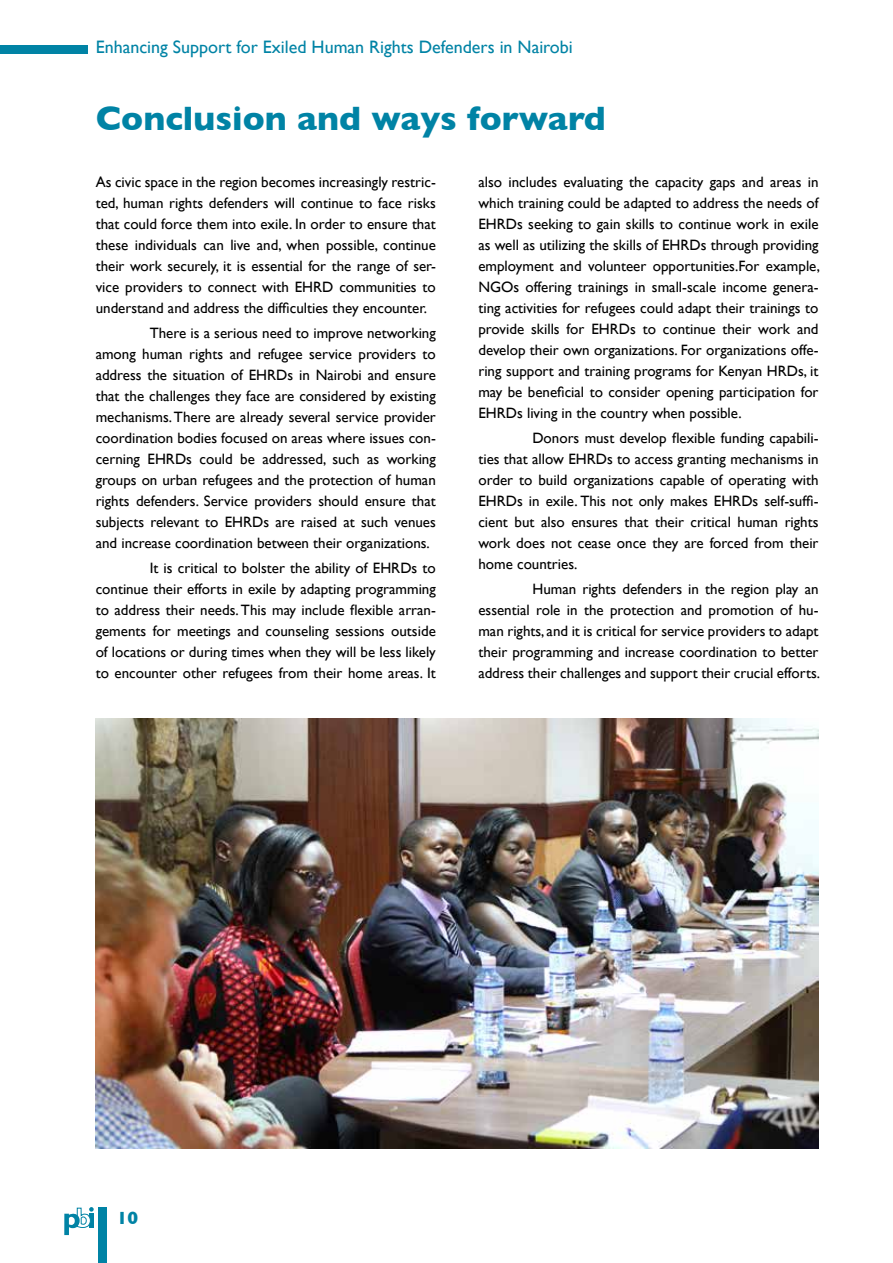
<style>
.page{position:relative;width:893px;height:1263px;background:#fff}
.page>*{position:absolute;margin:0;border:0;box-sizing:border-box;transform-origin:0 0}
.t1{font:700 34.5px "Gill Sans";color:#0083a5}
.t2{font:18px "Gill Sans";color:#0083a5}
.t3{font:700 18px "Gill Sans";color:#0083a5}
.t4{font:15px/21px "Gill Sans";color:#000;text-align:justify}
</style>
<div class="page">
<div style="left:98px;top:1207px;width:8px;height:56px;background:#0083a5"></div>
<div style="left:0;top:45px;width:88px;height:8px;background:#0083a5"></div>
<svg style="left:64px;top:1207px;width:30px;height:28px"></svg>
<img style="left:96px;top:719px;width:723px;height:429px">
<p class="t2" style="left:96px;top:36px;width:479px">Enhancing Support for Exiled Human Rights Defenders in Nairobi</p>
<h1 class="t1" style="left:96px;top:91px;width:511px">Conclusion and ways forward</h1>
<p class="t4" style="left:96px;top:171px;width:342px">As civic space in the region becomes increasingly restric&shy;ted, human rights defenders will continue to face risks that could force them into exile. In order to ensure that these individuals can live and, when possible, continue their work securely, it is essential for the range of ser&shy;vice providers to connect with EHRD communities to understand and address the difficulties they encounter.</p>
<p class="t4" style="left:96px;top:322px;width:342px;text-indent:54px">There is a serious need to improve networking among human rights and refugee service providers to address the situation of EHRDs in Nairobi and ensure that the challenges they face are considered by existing mechanisms. There are already several service provider coordination bodies focused on areas where issues con&shy;cerning EHRDs could be addressed, such as working groups on urban refugees and the protection of human rights defenders. Service providers should ensure that subjects relevant to EHRDs are raised at such venues and increase coordination between their organizations.</p>
<p class="t4" style="left:96px;top:558px;width:342px;text-indent:54px">It is critical to bolster the ability of EHRDs to continue their efforts in exile by adapting programming to address their needs. This may include flexible arran&shy;gements for meetings and counseling sessions outside of locations or during times when they will be less likely to encounter other refugees from their home areas. It</p>
<p class="t4" style="left:478px;top:171px;width:343px">also includes evaluating the capacity gaps and areas in which training could be adapted to address the needs of EHRDs seeking to gain skills to continue work in exile as well as utilizing the skills of EHRDs through providing employment and volunteer opportunities.For example, NGOs offering trainings in small-scale income genera&shy;ting activities for refugees could adapt their trainings to provide skills for EHRDs to continue their work and develop their own organizations. For organizations offe&shy;ring support and training programs for Kenyan HRDs, it may be beneficial to consider opening participation for EHRDs living in the country when possible.</p>
<p class="t4" style="left:478px;top:427px;width:342px;text-indent:54px">Donors must develop flexible funding capabili&shy;ties that allow EHRDs to access granting mechanisms in order to build organizations capable of operating with EHRDs in exile. This not only makes EHRDs self-suffi&shy;cient but also ensures that their critical human rights work does not cease once they are forced from their home countries.</p>
<p class="t4" style="left:478px;top:579px;width:343px;text-indent:54px">Human rights defenders in the region play an essential role in the protection and promotion of hu&shy;man rights, and it is critical for service providers to adapt their programming and increase coordination to better address their challenges and support their crucial efforts.</p>
<p class="t3" style="left:117px;top:1204px;width:23px">10</p>
</div>
